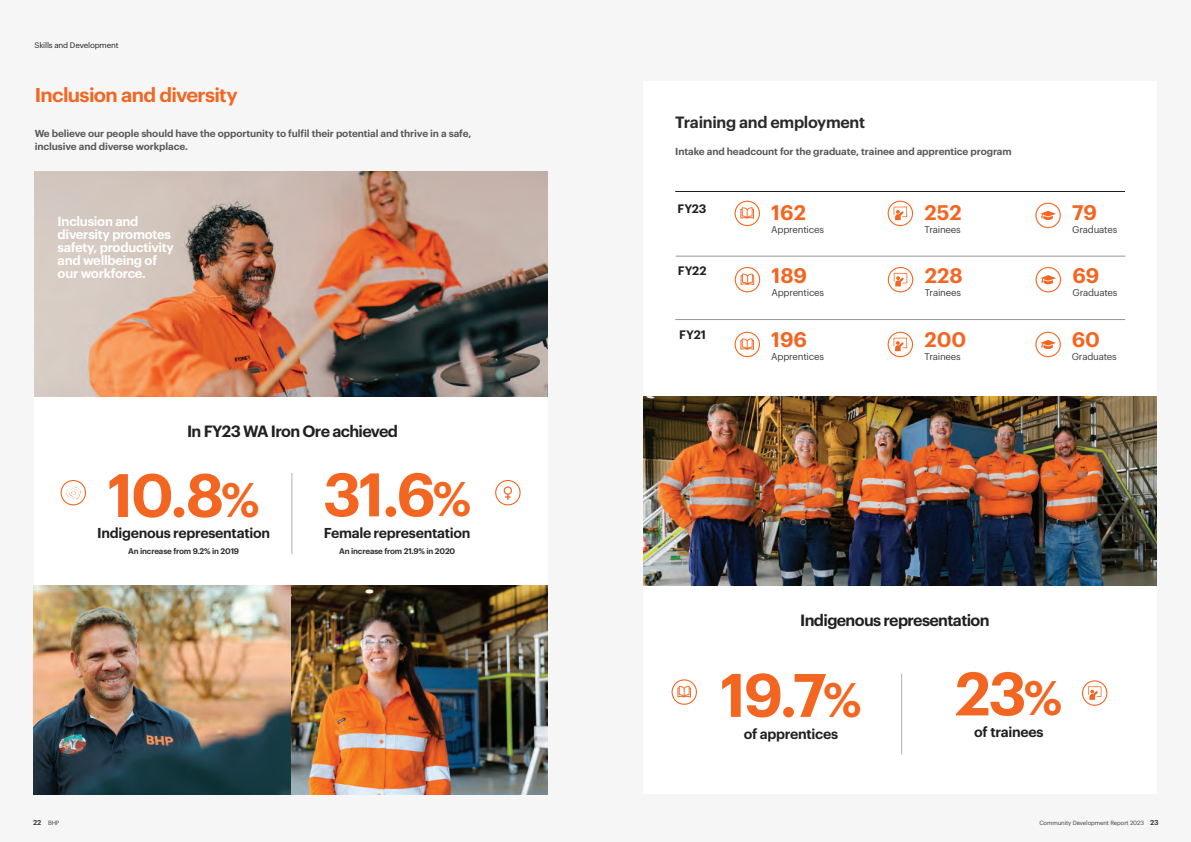
<style>
.page{position:relative;width:1191px;height:842px;background:#f6f6f7}
.page>*{position:absolute;margin:0;border:0;box-sizing:border-box;transform-origin:0 0}
.Body{font:600 60px "Graphik";letter-spacing:-.04em;color:#f36621}
.Sub_1{font:600 20.7px "Graphik";letter-spacing:-.005em;color:#f36621}
.Title_Colour{font:600 19.6px "Graphik";letter-spacing:-.035em;color:#f36621}
.Body_Before_Bullet{font:600 16px "Graphik";letter-spacing:-.04em;color:#231f20}
.Sub_1-2{font:600 16px "Graphik";letter-spacing:-.02em;color:#2b292a}
.Pull_Quote_Large_G1{font:600 14.1px "Graphik";letter-spacing:-.02em;color:#231f20}
.Pull_Quote_Large_G1-2{font:600 13px/13px "Graphik";letter-spacing:-.02em;color:#fff}
.Sub_2{font:600 12px "Graphik";color:#231f20}
.pullout{font:600 9.9px/12.5px "Graphik";letter-spacing:-.01em;color:#57585a}
.Sub_1-3{font:9.6px "Graphik";letter-spacing:-.02em;color:#3e3e3f}
.Pull_Quote_Large_G1-3{font:600 8px "Graphik";letter-spacing:-.02em;color:#312f30}
.Title_Colour-2{font:7.8px "Graphik";letter-spacing:-.015em;color:#231f20}
.t1{font:6px "Graphik";letter-spacing:-.02em;color:#3e3e3f}
.s1{font-size:47.5px}
.s2{font-weight:600;font-size:7px}
</style>
<div class="page">
<div style="left:34px;top:171px;width:514px;height:623px;background:#fff"></div>
<div style="left:643px;top:81px;width:514px;height:713px;background:#fff"></div>
<img style="left:33px;top:585px;width:258px;height:209px">
<img style="left:291px;top:585px;width:257px;height:209px">
<img style="left:643px;top:396px;width:514px;height:189px">
<img style="left:34px;top:171px;width:513px;height:225px">
<hr style="left:292px;top:473px;width:1px;height:81px;background:#b2b3b7">
<hr style="left:901px;top:674px;width:1px;height:81px;background:#b2b3b7">
<svg style="left:61px;top:480px;width:25px;height:25px"></svg>
<svg style="left:495px;top:480px;width:25px;height:25px"></svg>
<hr style="left:675px;top:191px;width:450px;height:1px;background:#231f20">
<svg style="left:1035px;top:203px;width:25px;height:25px"></svg>
<svg style="left:887px;top:201px;width:26px;height:25px"></svg>
<svg style="left:734px;top:201px;width:26px;height:25px"></svg>
<svg style="left:671px;top:679px;width:26px;height:26px"></svg>
<hr style="left:675px;top:256px;width:450px;height:1px;background:#939598">
<svg style="left:1035px;top:267px;width:26px;height:25px"></svg>
<svg style="left:887px;top:267px;width:26px;height:25px"></svg>
<svg style="left:734px;top:267px;width:26px;height:25px"></svg>
<svg style="left:1035px;top:332px;width:25px;height:25px"></svg>
<svg style="left:887px;top:332px;width:26px;height:25px"></svg>
<svg style="left:734px;top:332px;width:26px;height:25px"></svg>
<hr style="left:675px;top:319px;width:450px;height:1px;background:#939598">
<svg style="left:1082px;top:680px;width:25px;height:26px"></svg>
<p class="Title_Colour-2" style="left:34px;top:40px;width:86px">Skills and Development</p>
<p class="Title_Colour" style="left:35px;top:80px;width:204px">Inclusion and diversity</p>
<p class="pullout" style="left:35px;top:126px;width:438px">We believe our people should have the opportunity to fulfil their potential and thrive in a safe, inclusive and diverse workplace.</p>
<p class="Pull_Quote_Large_G1-2" style="left:58px;top:214px;width:118px">Inclusion and diversity promotes safety, productivity and wellbeing of our workforce.</p>
<p class="Body_Before_Bullet" style="left:187px;top:419px;width:212px">In FY23 WA Iron Ore achieved</p>
<p class="Body" style="left:108px;top:449px;width:154px">10.8<span class="s1">%</span></p>
<p class="Pull_Quote_Large_G1" style="left:97px;top:522px;width:174px">Indigenous representation</p>
<p class="Pull_Quote_Large_G1-3" style="left:128px;top:545px;width:113px">An increase from 9.2% in 2019</p>
<p class="Body" style="left:323px;top:449px;width:150px">31.6<span class="s1">%</span></p>
<p class="Pull_Quote_Large_G1" style="left:324px;top:522px;width:148px">Female representation</p>
<p class="Pull_Quote_Large_G1-3" style="left:339px;top:545px;width:118px">An increase from 21.9% in 2020</p>
<p class="Sub_1-2" style="left:675px;top:110px;width:191px">Training and employment</p>
<p class="pullout" style="left:675px;top:144px;width:338px">Intake and headcount for the graduate, trainee and apprentice program</p>
<p class="Sub_2" style="left:677px;top:199px;width:31px">FY23</p>
<p class="Sub_1" style="left:771px;top:197px;width:36px">162</p>
<p class="Sub_1-3" style="left:771px;top:223px;width:54px">Apprentices</p>
<p class="Sub_1" style="left:924px;top:197px;width:39px">252</p>
<p class="Sub_1-3" style="left:924px;top:223px;width:38px">Trainees</p>
<p class="Sub_1" style="left:1072px;top:197px;width:26px">79</p>
<p class="Sub_1-3" style="left:1072px;top:223px;width:47px">Graduates</p>
<p class="Sub_2" style="left:677px;top:261px;width:30px">FY22</p>
<p class="Sub_1" style="left:771px;top:259px;width:37px">189</p>
<p class="Sub_1-3" style="left:771px;top:285px;width:54px">Apprentices</p>
<p class="Sub_1" style="left:924px;top:259px;width:39px">228</p>
<p class="Sub_1-3" style="left:924px;top:285px;width:38px">Trainees</p>
<p class="Sub_1" style="left:1072px;top:259px;width:28px">69</p>
<p class="Sub_1-3" style="left:1072px;top:285px;width:47px">Graduates</p>
<p class="Sub_2" style="left:679px;top:326px;width:28px">FY21</p>
<p class="Sub_1" style="left:771px;top:323px;width:37px">196</p>
<p class="Sub_1-3" style="left:771px;top:349px;width:54px">Apprentices</p>
<p class="Sub_1" style="left:924px;top:323px;width:43px">200</p>
<p class="Sub_1-3" style="left:924px;top:349px;width:38px">Trainees</p>
<p class="Sub_1" style="left:1071px;top:323px;width:30px">60</p>
<p class="Sub_1-3" style="left:1071px;top:349px;width:47px">Graduates</p>
<p class="Body_Before_Bullet" style="left:800px;top:608px;width:191px">Indigenous representation</p>
<p class="Body" style="left:720px;top:649px;width:143px">19.7<span class="s1">%</span></p>
<p class="Pull_Quote_Large_G1" style="left:743px;top:723px;width:96px">of apprentices</p>
<p class="Body" style="left:955px;top:648px;width:109px">23<span class="s1">%</span></p>
<p class="Pull_Quote_Large_G1" style="left:974px;top:721px;width:71px">of trainees</p>
<p class="t1" style="left:33px;top:819px;width:28px"><span class="s2">22</span> BHP</p>
<p class="t1" style="left:1039px;top:819px;width:121px">Community Development Report 2023 <span class="s2">23</span></p>
</div>
